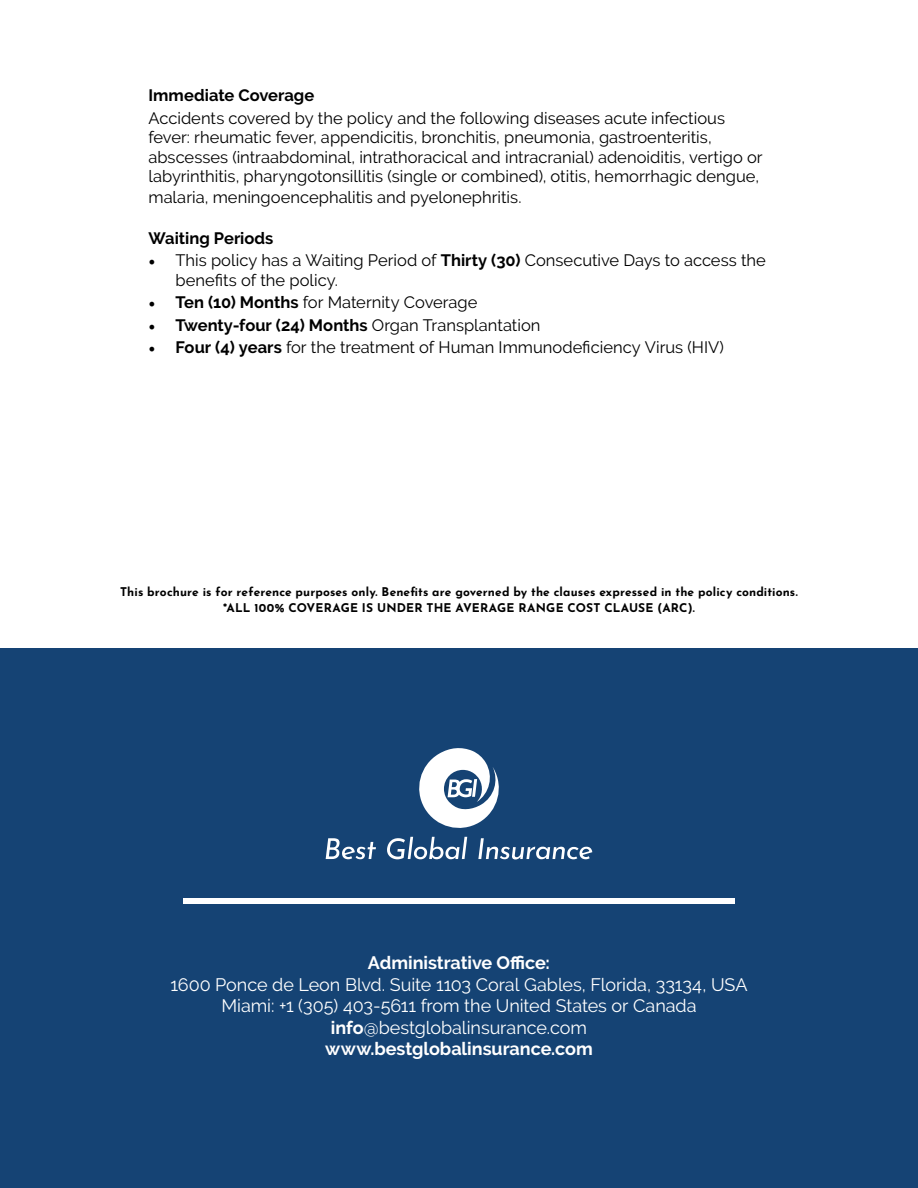
<style>
.page{position:relative;width:918px;height:1188px;background:#fff}
.page>*{position:absolute;margin:0;border:0;box-sizing:border-box;transform-origin:0 0}
.t1{font:18px/21.5px "Raleway";letter-spacing:-.005em;color:#fff;text-align:center}
.t2{font:700 18px "Raleway";letter-spacing:-.005em;color:#fff}
.t3{font:16.5px/19.5px "Raleway";color:#000}
.t4{font:700 16.5px "Raleway";color:#000}
.t5{font:700 12px/16.5px "Josefin Sans";letter-spacing:.01em;color:#000;text-align:center}
.s1{font-family:"Minion Pro";font-size:18px}
.s2{font-weight:700}
.s3{font-family:"Minion Pro";font-weight:400;font-size:18px}
.s4{font-weight:400}
</style>
<div class="page">
<div style="left:0;top:648px;width:918px;height:540px;background:#154374"></div>
<svg style="left:326px;top:838px;width:50px;height:21px"></svg>
<svg style="left:387px;top:748px;width:205px;height:112px"></svg>
<div style="left:183px;top:898px;width:552px;height:6px;background:#fff"></div>
<p class="t4" style="left:148px;top:86px;width:167px">Immediate Coverage</p>
<p class="t3" style="left:148px;top:108px;width:616px">Accidents covered by the policy and the following diseases acute infectious fever: rheumatic fever, appendicitis, bronchitis, pneumonia, gastroenteritis, abscesses (intraabdominal, intrathoracical and intracranial) adenoiditis, vertigo or labyrinthitis, pharyngotonsillitis (single or combined), otitis, hemorrhagic dengue,</p>
<p class="t3" style="left:148px;top:187px;width:375px">malaria, meningoencephalitis and pyelonephritis.</p>
<p class="t4" style="left:148px;top:228px;width:127px">Waiting Periods</p>
<p class="t3" style="left:176px;top:250px;width:592px;text-indent:-27px"><span class="s1">•</span> This policy has a Waiting Period of <span class="s2">Thirty (30)</span> Consecutive Days to access the benefits of the policy.</p>
<p class="t3" style="left:148px;top:292px;width:331px"><span class="s1">•</span> <span class="s2">Ten (10) Months</span> for Maternity Coverage</p>
<p class="t4" style="left:148px;top:315px;width:394px"><span class="s3">•</span> Twenty-four (24) Months <span class="s4">Organ Transplantation</span></p>
<p class="t3" style="left:148px;top:337px;width:577px"><span class="s1">•</span> <span class="s2">Four (4) years</span> for the treatment of Human Immunodeficiency Virus (HIV)</p>
<p class="t5" style="left:120px;top:582px;width:679px">This brochure is for reference purposes only. Benefits are governed by the clauses expressed in the policy conditions. *ALL 100% COVERAGE IS UNDER THE AVERAGE RANGE COST CLAUSE (ARC).</p>
<p class="t2" style="left:368px;top:953px;width:184px">Administrative Office:</p>
<p class="t1" style="left:170px;top:974px;width:579px">1600 Ponce de Leon Blvd. Suite 1103 Coral Gables, Florida, 33134, USA Miami: +1 (305) 403-5611 from the United States or Canada <span class="s2">info</span>@bestglobalinsurance.com<br><span class="s2">www.bestglobalinsurance.com</span></p>
</div>
